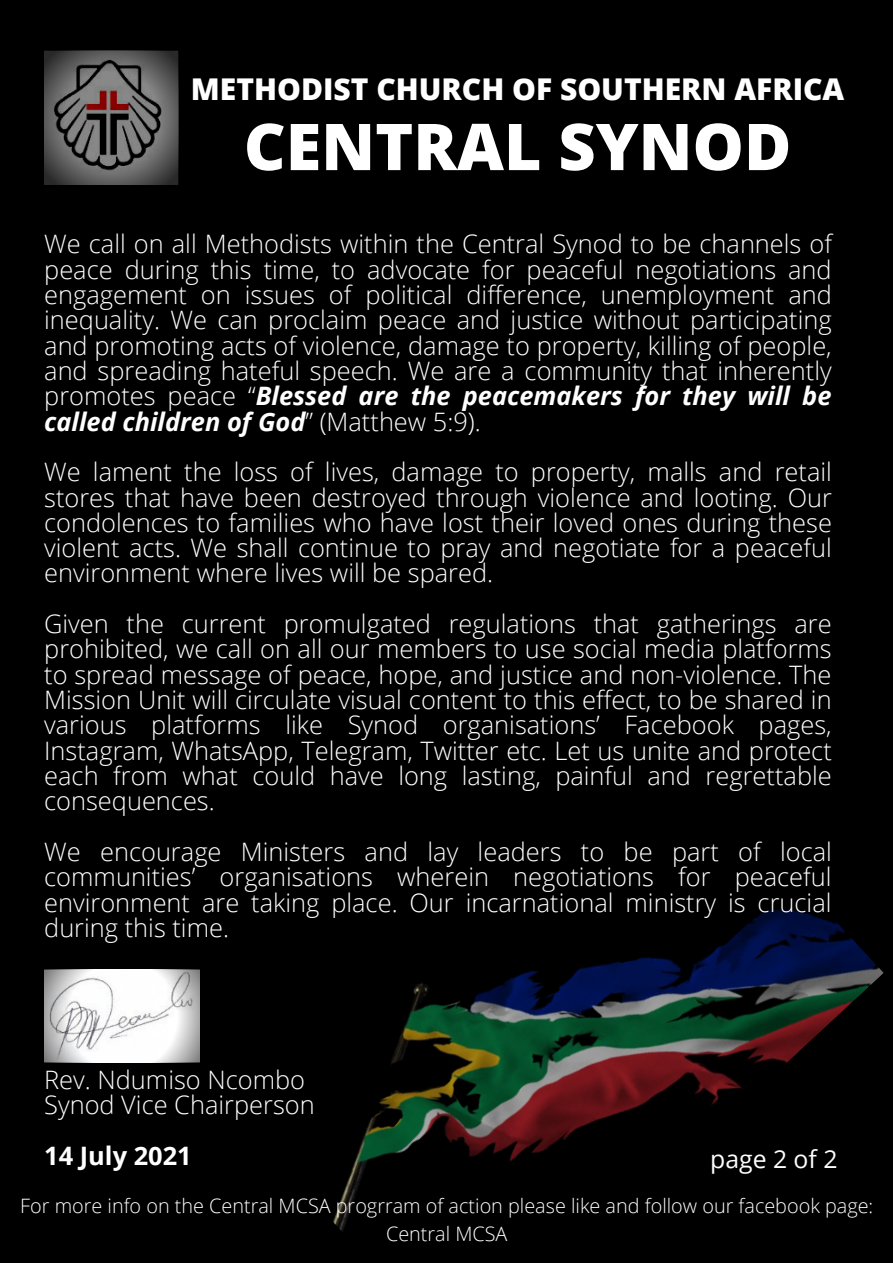
<style>
.page{position:relative;width:893px;height:1263px;background:#000}
.page>*{position:absolute;margin:0;border:0;box-sizing:border-box;transform-origin:0 0}
.t1{font:800 64.57px "Open Sans";color:#fff}
.t2{font:800 30px "Open Sans";color:#fff}
.t3{font:300 25.42px/25.3px "Open Sans";color:#fff;text-align:justify}
.t4{font:700 25.42px "Open Sans";color:#fff}
.t5{font:24.75px "Open Sans";color:#fff}
.t6{font:300 19.8px/27.7px "Open Sans";color:#fff;text-align:center}
.s1{font-weight:700;font-style:italic}
</style>
<div class="page">
<img style="left:244px;top:736px;width:639px;height:527px">
<svg style="left:44px;top:51px;width:134px;height:134px;background:#595656"></svg>
<svg style="left:44px;top:969px;width:156px;height:93px;fill:#f6f6f7"></svg>
<p class="t2" style="left:191px;top:68px;width:655px">METHODIST CHURCH OF SOUTHERN AFRICA</p>
<p class="t1" style="left:244px;top:101px;width:549px">CENTRAL SYNOD</p>
<p class="t3" style="left:44px;top:231px;width:789px">We call on all Methodists within the Central Synod to be channels of peace during this time, to advocate for peaceful negotiations and engagement on issues of political difference, unemployment and inequality. We can proclaim peace and justice without participating and promoting acts of violence, damage to property, killing of people, and spreading hateful speech. We are a community that inherently promotes peace “<span class="s1">Blessed are the peacemakers for they will be called children of God</span>” (Matthew 5:9).</p>
<p class="t3" style="left:44px;top:459px;width:789px">We lament the loss of lives, damage to property, malls and retail stores that have been destroyed through violence and looting. Our condolences to families who have lost their loved ones during these violent acts. We shall continue to pray and negotiate for a peaceful environment where lives will be spared.</p>
<p class="t3" style="left:44px;top:611px;width:789px">Given the current promulgated regulations that gatherings are prohibited, we call on all our members to use social media platforms to spread message of peace, hope, and justice and non-violence. The Mission Unit will circulate visual content to this effect, to be shared in various platforms like Synod organisations’ Facebook pages, Instagram, WhatsApp, Telegram, Twitter etc. Let us unite and protect each from what could have long lasting, painful and regrettable consequences.</p>
<p class="t3" style="left:44px;top:838px;width:789px">We encourage Ministers and lay leaders to be part of local communities’ organisations wherein negotiations for peaceful environment are taking place. Our incarnational ministry is crucial during this time.</p>
<p class="t3" style="left:44px;top:1066px;width:262px">Rev. Ndumiso Ncombo</p>
<p class="t3" style="left:44px;top:1092px;width:272px">Synod Vice Chairperson</p>
<p class="t4" style="left:44px;top:1138px;width:149px">14 July 2021</p>
<p class="t5" style="left:710px;top:1142px;width:129px">page 2 of 2</p>
<p class="t6" style="left:20px;top:1191px;width:854px">For more info on the Central MCSA progrram of action please like and follow our facebook page:<br>Central MCSA</p>
</div>
